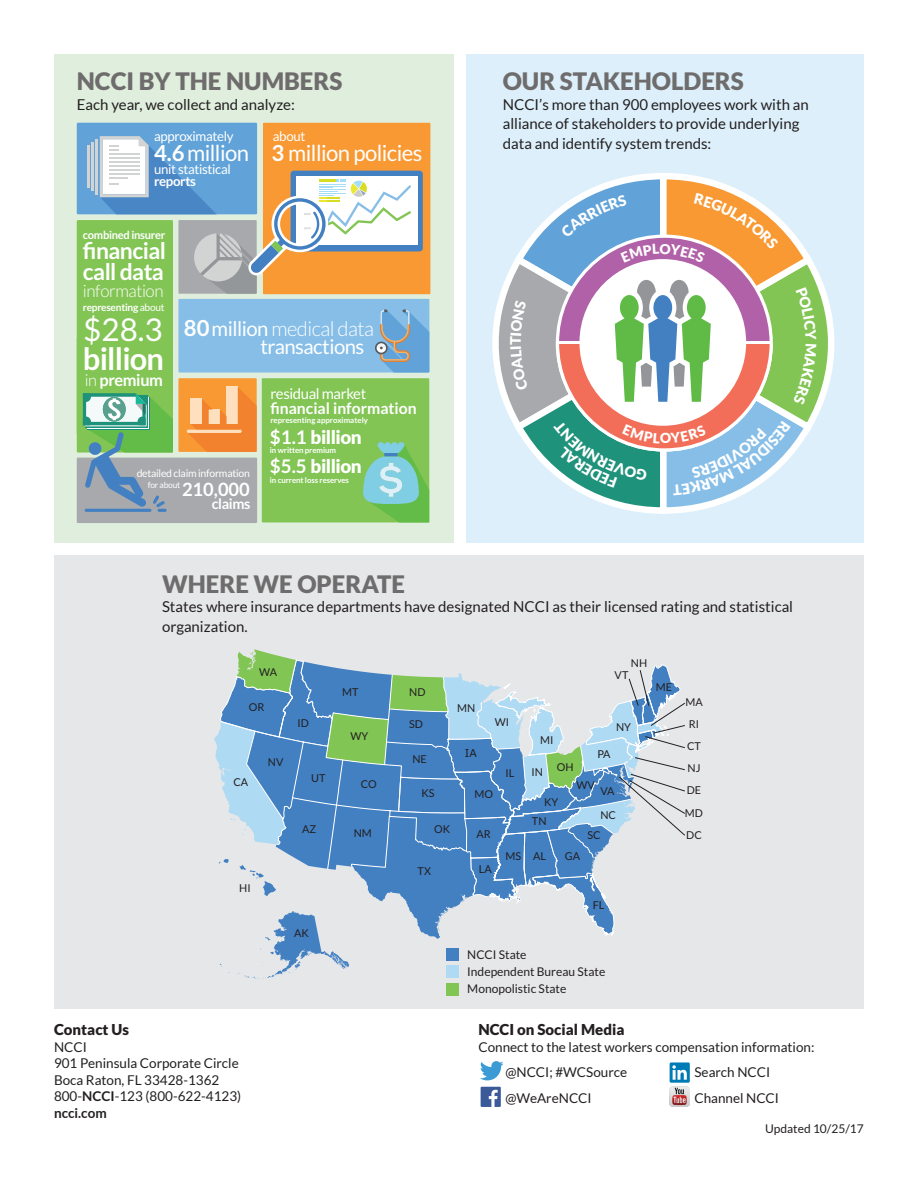
<style>
.page{position:relative;width:918px;height:1188px;background:#fff}
.page>*{position:absolute;margin:0;border:0;box-sizing:border-box;transform-origin:0 0}
.t1{font:31.35px "Lato";color:#fff}
.t2{font:700 30.75px "Lato";letter-spacing:-.025em;color:#fff}
.t3{font:900 24px "Lato";color:#6e6c6c}
.t4{font:700 22.95px/21px "Lato";letter-spacing:-.025em;color:#fff}
.t5{font:22.05px "Lato";letter-spacing:-.025em;color:#fff}
.t6{font:20.25px/18.6px "Lato";letter-spacing:-.025em;color:#fff}
.t7{font:900 18.75px/29.4px "Lato";letter-spacing:-.025em;color:#fff}
.t8{font:700 18.3px "Lato";color:#fff}
.t9{font:300 16.95px "Lato";letter-spacing:-.025em;color:#fff}
.t10{font:700 16.35px "Lato";letter-spacing:-.025em;color:#fff}
.t11{font:700 15.75px "Lato";color:#fff}
.t12{font:15px/19.5px "Lato";color:#231f20}
.t13{font:900 15px "Lato";color:#231f20}
.t14{font:14.85px "Lato";letter-spacing:-.025em;color:#fff}
.t15{font:700 14.4px "Lato";letter-spacing:-.025em;color:#fff}
.t16{font:13.5px/16.5px "Lato";color:#231f20}
.t17{font:13.2px "Lato";letter-spacing:-.025em;color:#fff}
.t18{font:700 13.2px "Lato";letter-spacing:-.025em;color:#fff}
.t19{font:12px/17px "Lato";color:#231f20}
.t20{font:700 11.1px "Lato";letter-spacing:-.025em;color:#fff}
.t21{font:10.8px/22.2px "Lato";color:#231f20}
.t22{font:10.8px "Verdana";color:#231f20}
.t23{font:10.5px "Lato";letter-spacing:-.025em;color:#fff}
.t24{font:700 10.2px "Lato";letter-spacing:-.025em;color:#fff}
.t25{font:8.55px "Lato";letter-spacing:-.025em;color:#fff}
.t26{font:700 7.8px "Lato";letter-spacing:-.01em;color:#fff}
.s1{font-weight:700}
.s2{font-weight:400}
.s3{font-weight:300}
.s4{font-weight:700;font-size:22.05px}
</style>
<div class="page">
<svg style="left:480px;top:1061px;width:24px;height:19px"></svg>
<div style="left:481px;top:1087px;width:20px;height:20px;background:#3b5a9a"></div>
<svg style="left:489px;top:1090px;width:9px;height:17px"></svg>
<div style="left:670px;top:1062px;width:20px;height:21px;background:#007bb6"></div>
<svg style="left:672px;top:1065px;width:15px;height:15px"></svg>
<div style="left:54px;top:556px;width:810px;height:453px;background:#e6e7e9"></div>
<div style="left:446px;top:983px;width:13px;height:13px;background:#81c555"></div>
<svg style="left:214px;top:649px;width:471px;height:330px"></svg>
<div style="left:467px;top:54px;width:397px;height:488px;background:#dceffa"></div>
<div style="left:54px;top:54px;width:399px;height:488px;background:#dfeedd"></div>
<svg style="left:77px;top:123px;width:352px;height:400px;background:#a1b994"></svg>
<img style="left:670px;top:1087px;width:20px;height:20px">
<svg style="left:492px;top:173px;width:342px;height:341px"></svg>
<h3 class="t3" style="left:77px;top:67px;width:267px">NCCI BY THE NUMBERS</h3>
<p class="t12" style="left:77px;top:94px;width:220px">Each year, we collect and analyze:</p>
<p class="t17" style="left:154px;top:128px;width:81px">approximately</p>
<h3 class="t5" style="left:154px;top:141px;width:97px"><span class="s1">4.6</span>million</h3>
<p class="t17" style="left:154px;top:162px;width:78px">unit statistical</p>
<p class="t18" style="left:154px;top:174px;width:43px">reports</p>
<p class="t17" style="left:273px;top:128px;width:34px">about</p>
<h3 class="t5" style="left:272px;top:141px;width:152px"><span class="s1">3</span> million policies</h3>
<p class="t20" style="left:83px;top:228px;width:84px">combined insurer</p>
<h3 class="t4" style="left:83px;top:240px;width:85px">financial call data</h3>
<p class="t9" style="left:83px;top:282px;width:82px">information</p>
<p class="t24" style="left:83px;top:301px;width:83px">representing <span class="s2">about</span></p>
<h1 class="t1" style="left:83px;top:312px;width:81px">$28.3</h1>
<h2 class="t2" style="left:83px;top:342px;width:83px">billion</h2>
<p class="t10" style="left:85px;top:370px;width:80px"><span class="s3">in</span> premium</p>
<h3 class="t6" style="left:260px;top:319px;width:115px;text-indent:-76px"><span class="s4">80</span>million <span class="s3">medical data </span>transactions</h3>
<p class="t14" style="left:270px;top:385px;width:97px">residual market</p>
<p class="t26" style="left:270px;top:415px;width:99px">representing approximately</p>
<p class="t11" style="left:270px;top:399px;width:148px">financial information</p>
<p class="t23" style="left:137px;top:468px;width:115px">detailed claim information</p>
<p class="t15" style="left:212px;top:496px;width:40px">claims</p>
<p class="t25" style="left:148px;top:480px;width:34px">for about</p>
<p class="t8" style="left:182px;top:478px;width:69px">210,000</p>
<p class="t7" style="left:270px;top:422px;width:93px"><span class="s1">$1.1</span> billion <span class="s1">$5.5</span> billion</p>
<p class="t26" style="left:270px;top:446px;width:68px">in written premium</p>
<p class="t26" style="left:270px;top:475px;width:81px">in current loss reserves</p>
<h3 class="t3" style="left:503px;top:67px;width:243px">OUR STAKEHOLDERS</h3>
<p class="t12" style="left:503px;top:94px;width:308px">NCCI’s more than 900 employees work with an alliance of stakeholders to provide underlying data and identify system trends:</p>
<h3 class="t3" style="left:162px;top:570px;width:245px">WHERE WE OPERATE</h3>
<p class="t12" style="left:162px;top:597px;width:633px">States where insurance departments have designated NCCI as their licensed rating and statistical organization.</p>
<p class="t21" style="left:259px;top:661px;width:19px">WA</p>
<p class="t21" style="left:631px;top:652px;width:18px">NH</p>
<p class="t21" style="left:615px;top:664px;width:15px">VT</p>
<p class="t21" style="left:249px;top:696px;width:17px">OR</p>
<p class="t21" style="left:233px;top:771px;width:16px">CA</p>
<p class="t21" style="left:268px;top:751px;width:17px">NV</p>
<p class="t21" style="left:297px;top:712px;width:13px">ID</p>
<p class="t21" style="left:311px;top:767px;width:16px">UT</p>
<p class="t21" style="left:302px;top:818px;width:16px">AZ</p>
<p class="t21" style="left:342px;top:681px;width:18px">MT</p>
<p class="t21" style="left:351px;top:725px;width:19px">WY</p>
<p class="t21" style="left:361px;top:773px;width:18px">CO</p>
<p class="t21" style="left:354px;top:822px;width:20px">NM</p>
<p class="t21" style="left:409px;top:681px;width:18px">ND</p>
<p class="t21" style="left:457px;top:697px;width:20px">MN</p>
<p class="t22" style="left:465px;top:746px;width:13px">IA</p>
<p class="t21" style="left:475px;top:783px;width:20px">MO</p>
<p class="t21" style="left:476px;top:822px;width:16px">AR</p>
<p class="t21" style="left:479px;top:858px;width:14px">LA</p>
<p class="t21" style="left:409px;top:713px;width:15px">SD</p>
<p class="t21" style="left:495px;top:711px;width:16px">WI</p>
<p class="t21" style="left:412px;top:748px;width:16px">NE</p>
<p class="t21" style="left:421px;top:782px;width:15px">KS</p>
<p class="t21" style="left:434px;top:818px;width:18px">OK</p>
<p class="t21" style="left:418px;top:860px;width:15px">TX</p>
<p class="t21" style="left:616px;top:715px;width:16px">NY</p>
<p class="t21" style="left:540px;top:729px;width:15px">MI</p>
<p class="t21" style="left:532px;top:761px;width:13px">IN</p>
<p class="t21" style="left:597px;top:743px;width:15px">PA</p>
<p class="t21" style="left:557px;top:756px;width:18px">OH</p>
<p class="t21" style="left:506px;top:762px;width:10px">IL</p>
<p class="t21" style="left:576px;top:774px;width:20px">WV</p>
<p class="t21" style="left:600px;top:779px;width:17px;line-height:23.7px">VA<br>NC</p>
<p class="t21" style="left:544px;top:791px;width:16px">KY</p>
<p class="t21" style="left:532px;top:810px;width:16px">TN</p>
<p class="t21" style="left:587px;top:824px;width:15px">SC</p>
<p class="t21" style="left:506px;top:845px;width:42px">MS AL</p>
<p class="t21" style="left:565px;top:845px;width:17px">GA</p>
<p class="t21" style="left:656px;top:676px;width:18px">ME</p>
<p class="t21" style="left:685px;top:691px;width:20px;text-align:center">MA<br>RI<br>CT<br>NJ<br>DE<br>MD<br>DC</p>
<p class="t21" style="left:239px;top:877px;width:13px">HI</p>
<p class="t21" style="left:593px;top:894px;width:13px">FL</p>
<p class="t21" style="left:294px;top:922px;width:16px">AK</p>
<p class="t19" style="left:467px;top:946px;width:140px">NCCI State<br>Independent Bureau State<br>Monopolistic State</p>
<p class="t13" style="left:54px;top:1021px;width:77px">Contact Us</p>
<p class="t16" style="left:54px;top:1039px;width:189px">NCCI<br>901 Peninsula Corporate Circle<br>Boca Raton, FL 33428-1362<br>800-<span class="s1">NCCI</span>-123 (800-622-4123) <span class="s1">ncci.com</span></p>
<p class="t13" style="left:478px;top:1021px;width:147px">NCCI on Social Media</p>
<p class="t16" style="left:505px;top:1034px;width:311px;line-height:25.5px;text-indent:-27px">Connect to the latest workers compensation information: @NCCI; #WCSource</p>
<p class="t16" style="left:694px;top:1064px;width:77px">Search NCCI</p>
<p class="t16" style="left:505px;top:1090px;width:88px">@WeAreNCCI</p>
<p class="t16" style="left:694px;top:1090px;width:86px">Channel NCCI</p>
<p class="t19" style="left:765px;top:1120px;width:100px">Updated 10/25/17</p>
</div>
